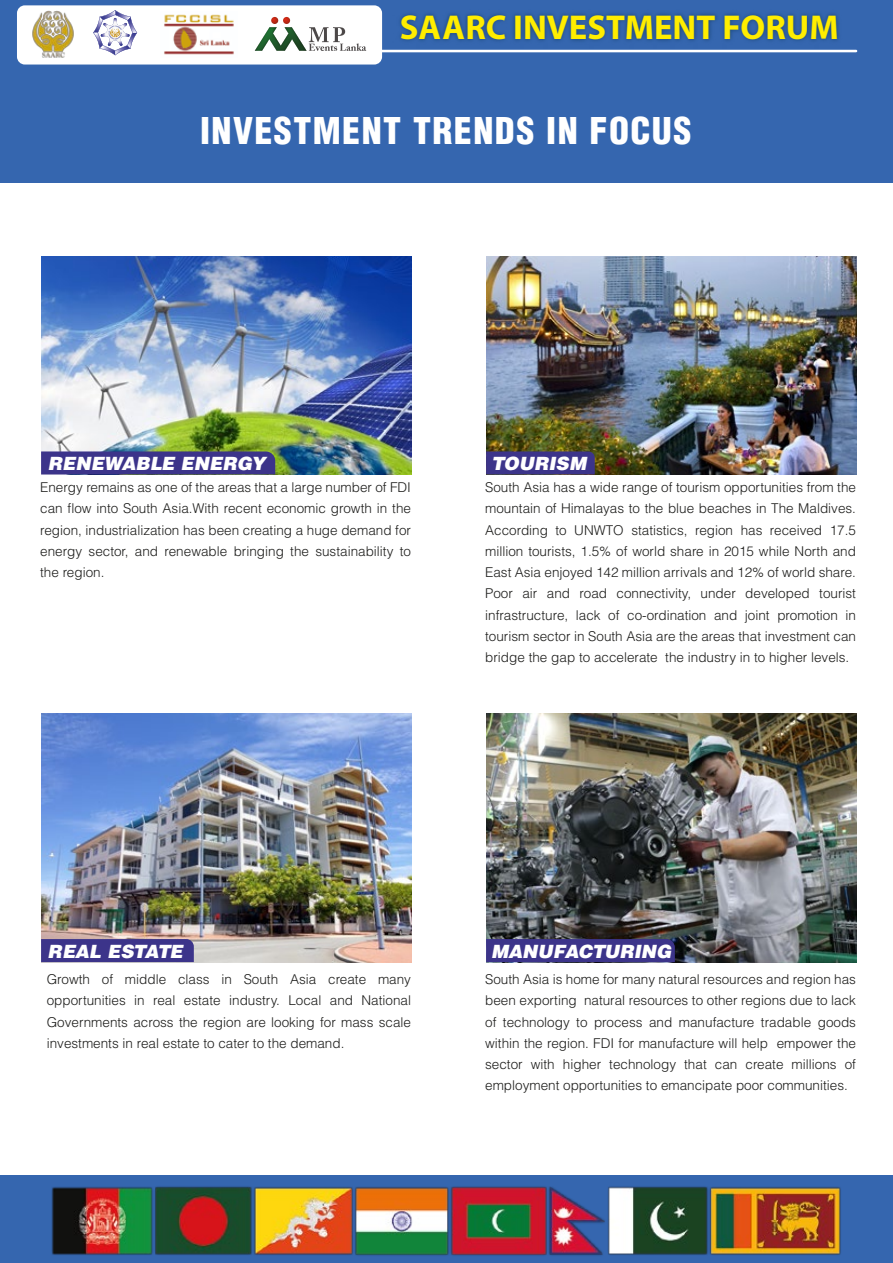
<style>
.page{position:relative;width:893px;height:1263px;background:#fff}
.page>*{position:absolute;margin:0;border:0;box-sizing:border-box;transform-origin:0 0}
.t1{font:900 condensed 36px "Helvetica";letter-spacing:.04em;color:#fff}
.t2{font:700 34.5px "Myriad Pro";color:#ffed00}
.t3{font:italic 900 18.3px "Helvetica";color:#fff}
.t4{font:italic 900 18.3px "Helvetica";letter-spacing:-.035em;color:#fff}
.t5{font:300 13.5px/21.3px "Helvetica";color:#1d1d1b;text-align:justify}
</style>
<div class="page">
<img style="left:41px;top:257px;width:370px;height:217px">
<img style="left:486px;top:257px;width:370px;height:217px">
<img style="left:41px;top:714px;width:370px;height:248px">
<img style="left:486px;top:714px;width:370px;height:248px">
<div style="left:41px;top:451px;width:234px;height:23px;background:#3c348a"></div>
<div style="left:41px;top:939px;width:153px;height:23px;background:#3c348a"></div>
<div style="left:486px;top:451px;width:109px;height:23px;background:#3c348a"></div>
<div style="left:486px;top:939px;width:189px;height:23px;background:#3c348a"></div>
<div style="left:0;top:1175px;width:893px;height:88px;background:#3566af"></div>
<img style="left:51px;top:1186px;width:790px;height:70px">
<div style="left:0;top:0;width:893px;height:182px;background:#3566af"></div>
<img style="left:393px;top:13px;width:464px;height:40px">
<hr style="left:27px;top:50px;width:829px;height:2px;background:#fff">
<div style="left:17px;top:5px;width:365px;height:60px;background:#fff;border-radius:8px"></div>
<img style="left:32px;top:10px;width:42px;height:48px">
<img style="left:164px;top:14px;width:70px;height:41px">
<svg style="left:93px;top:10px;width:44px;height:45px"></svg>
<svg style="left:255px;top:17px;width:111px;height:34px"></svg>
<h2 class="t2" style="left:400px;top:5px;width:440px">SAARC INVESTMENT FORUM</h2>
<h1 class="t1" style="left:200px;top:108px;width:493px">INVESTMENT TRENDS IN FOCUS</h1>
<h3 class="t3" style="left:48px;top:452px;width:219px">RENEWABLE ENERGY</h3>
<h3 class="t3" style="left:491px;top:452px;width:97px">TOURISM</h3>
<p class="t5" style="left:40px;top:476px;width:372px">Energy remains as one of the areas that a large number of FDI can flow into South Asia.With recent economic growth in the region, industrialization has been creating a huge demand for energy sector, and renewable bringing the sustainability to the region.</p>
<p class="t5" style="left:485px;top:476px;width:372px">South Asia has a wide range of tourism opportunities from the mountain of Himalayas to the blue beaches in The Maldives.<br>According to UNWTO statistics, region has received 17.5 million tourists, 1.5% of world share in 2015 while North and East Asia enjoyed 142 million arrivals and 12% of world share.<br>Poor air and road connectivity, under developed tourist infrastructure, lack of co-ordination and joint promotion in tourism sector in South Asia are the areas that investment can bridge the gap to accelerate the industry in to higher levels.</p>
<h3 class="t4" style="left:48px;top:939px;width:137px">REAL ESTATE</h3>
<h3 class="t3" style="left:491px;top:939px;width:182px">MANUFACTURING</h3>
<p class="t5" style="left:47px;top:968px;width:366px">Growth of middle class in South Asia create many opportunities in real estate industry. Local and National Governments across the region are looking for mass scale investments in real estate to cater to the demand.</p>
<p class="t5" style="left:485px;top:968px;width:372px">South Asia is home for many natural resources and region has been exporting natural resources to other regions due to lack of technology to process and manufacture tradable goods within the region. FDI for manufacture will help empower the sector with higher technology that can create millions of employment opportunities to emancipate poor communities.</p>
</div>
